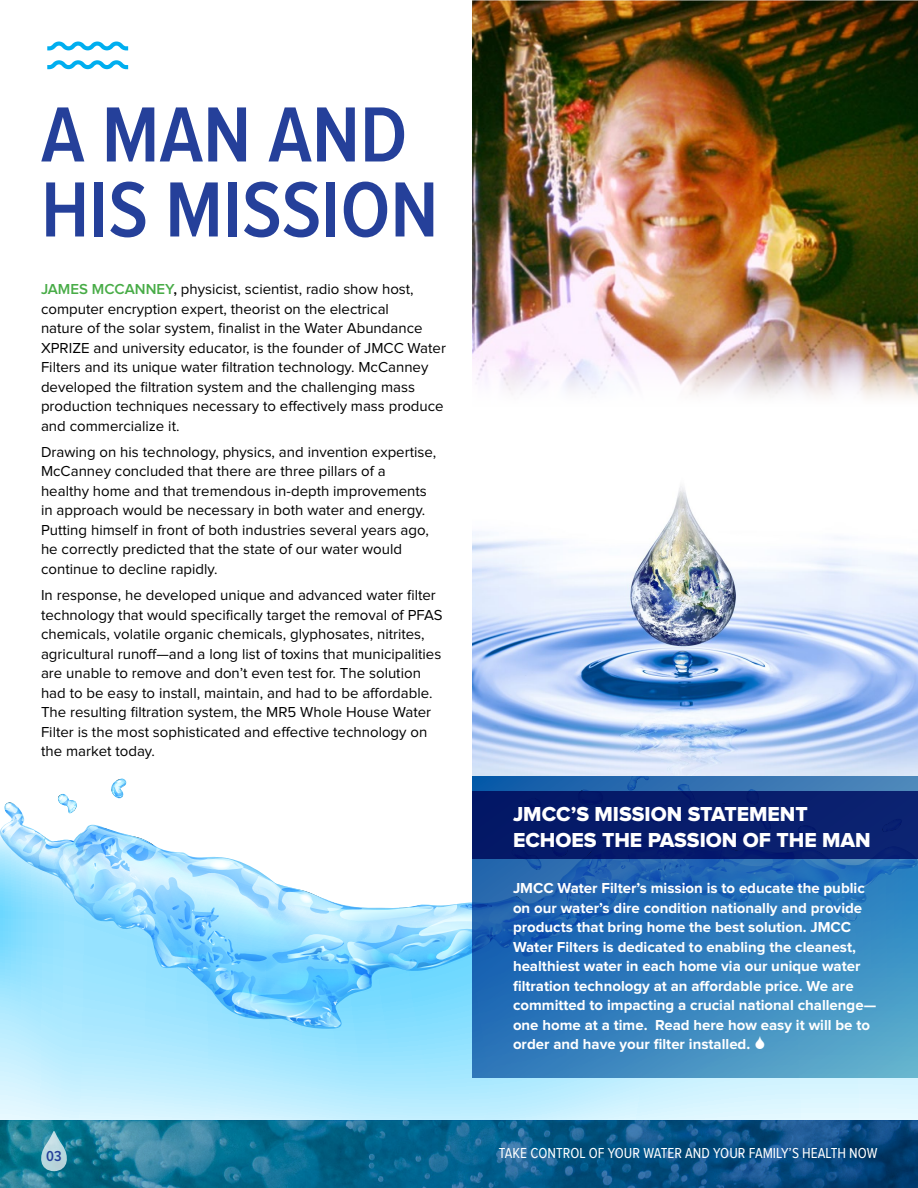
<style>
.page{position:relative;width:918px;height:1188px;background:#fff}
.page>*{position:absolute;margin:0;border:0;box-sizing:border-box;transform-origin:0 0}
.JMCC_Headline_Treatm{font:600 81px "Proxima Nova Cond";color:#25409a}
.JMCC_Subhead_Treatme{font:21px/25.2px "Proxima Nova Extrabld";color:#fff}
.Body_Copy{font:15px/19.5px "Proxima Nova";color:#000}
.Call_Out_Body_Copy_W{font:700 15px/19.5px "Proxima Nova";color:#fff}
.t1{font:15px "Proxima Nova Cond";color:#fff}
.t2{font:600 15px "Proxima Nova Cond";color:#25409a}
.s1{font-weight:600;color:#48ac47}
.s2{font-weight:600}
</style>
<div class="page">
<img style="left:0;top:1120px;width:918px;height:68px">
<svg style="left:38px;top:1131px;width:32px;height:40px"></svg>
<svg style="left:0;top:1027px;width:918px;height:93px;background:#bcedfe"></svg>
<svg style="left:0;top:778px;width:472px;height:249px"></svg>
<svg style="left:472px;top:776px;width:446px;height:302px;background:#327dbb"></svg>
<div style="left:472px;top:791px;width:446px;height:68px;background:#071c6b"></div>
<img style="left:472px;top:486px;width:446px;height:290px">
<img style="left:472px;top:1px;width:446px;height:397px">
<svg style="left:47px;top:42px;width:81px;height:8px"></svg>
<svg style="left:47px;top:60px;width:81px;height:9px"></svg>
<svg style="left:756px;top:1036px;width:8px;height:13px"></svg>
<p class="JMCC_Headline_Treatm" style="left:41px;top:97px;width:368px">A MAN AND</p>
<p class="JMCC_Headline_Treatm" style="left:41px;top:172px;width:399px">HIS MISSION</p>
<p class="Body_Copy" style="left:41px;top:280px;width:406px"><span class="s1">JAMES MCCANNEY</span><span class="s2">,</span> physicist, scientist, radio show host, computer encryption expert, theorist on the electrical<br>nature of the solar system, finalist in the Water Abundance XPRIZE and university educator, is the founder of JMCC Water Filters and its unique water filtration technology. McCanney developed the filtration system and the challenging mass production techniques necessary to effectively mass produce and commercialize it.</p>
<p class="Body_Copy" style="left:41px;top:443px;width:397px">Drawing on his technology, physics, and invention expertise, McCanney concluded that there are three pillars of a healthy home and that tremendous in-depth improvements in approach would be necessary in both water and energy.<br>Putting himself in front of both industries several years ago, he correctly predicted that the state of our water would continue to decline rapidly.</p>
<p class="Body_Copy" style="left:41px;top:586px;width:403px">In response, he developed unique and advanced water filter technology that would specifically target the removal of PFAS chemicals, volatile organic chemicals, glyphosates, nitrites, agricultural runoff—and a long list of toxins that municipalities are unable to remove and don’t even test for. The solution had to be easy to install, maintain, and had to be affordable.<br>The resulting filtration system, the MR5 Whole House Water Filter is the most sophisticated and effective technology on the market today.</p>
<p class="JMCC_Subhead_Treatme" style="left:513px;top:803px;width:359px">JMCC’S MISSION STATEMENT<br>ECHOES THE PASSION OF THE MAN</p>
<p class="Call_Out_Body_Copy_W" style="left:513px;top:879px;width:365px">JMCC Water Filter’s mission is to educate the public on our water’s dire condition nationally and provide products that bring home the best solution. JMCC Water Filters is dedicated to enabling the cleanest, healthiest water in each home via our unique water filtration technology at an affordable price. We are committed to impacting a crucial national challenge— one home at a time. Read here how easy it will be to order and have your filter installed.</p>
<p class="t2" style="left:46px;top:1149px;width:17px">03</p>
<p class="t1" style="left:499px;top:1147px;width:380px">TAKE CONTROL OF YOUR WATER AND YOUR FAMILY’S HEALTH NOW</p>
</div>
